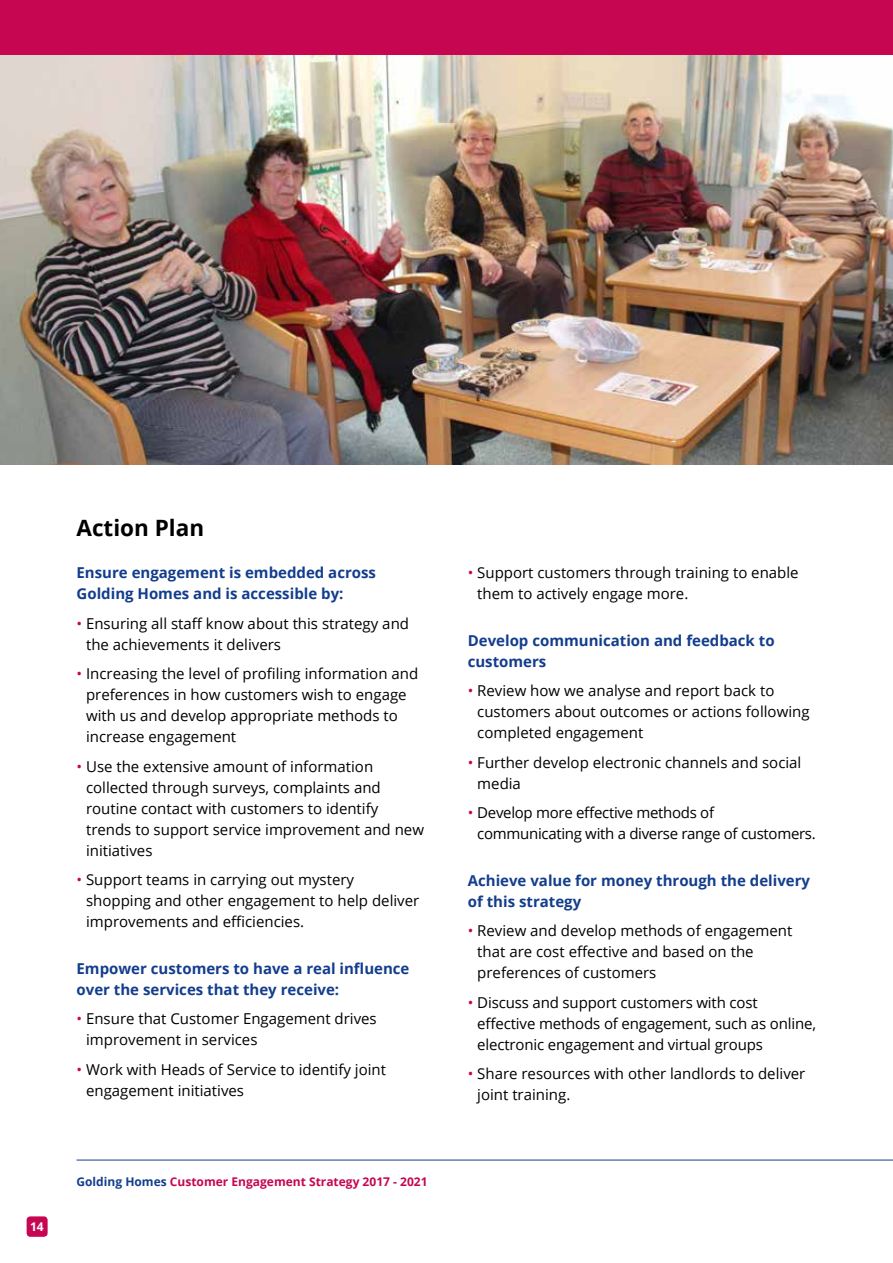
<style>
.page{position:relative;width:893px;height:1263px;background:#fff}
.page>*{position:absolute;margin:0;border:0;box-sizing:border-box;transform-origin:0 0}
.t1{font:700 22.5px "Open Sans";color:#000}
.t2{font:15px/21px "Open Sans";color:#000}
.t3{font:700 15px/21px "Open Sans";color:#133d8d}
.t4{font:15px/21px "Open Sans";letter-spacing:-.02em;color:#000}
.t5{font:700 12px "Open Sans";color:#c60651}
.t6{font:700 12px "Open Sans";color:#fff}
.s1{color:#c60651}
.s2{color:#133d8d}
</style>
<div class="page">
<img style="left:0;top:54px;width:893px;height:411px">
<div style="left:0;top:0;width:893px;height:54px;background:#c60651"></div>
<hr style="left:77px;top:1160px;width:816px;height:1px;background:#133d8d">
<div style="left:27px;top:1216px;width:21px;height:21px;background:#c60651;border-radius:4px"></div>
<p class="t6" style="left:30px;top:1218px;width:15px">14</p>
<h1 class="t1" style="left:77px;top:512px;width:129px">Action Plan</h1>
<p class="t3" style="left:77px;top:562px;width:301px">Ensure engagement is embedded across<br>Golding Homes and is accessible by:</p>
<p class="t2" style="left:86px;top:612px;width:324px;text-indent:-10px"><span class="s1">•</span> Ensuring all staff know about this strategy and the achievements it delivers</p>
<p class="t2" style="left:86px;top:663px;width:334px;text-indent:-10px"><span class="s1">•</span> Increasing the level of profiling information and preferences in how customers wish to engage with us and develop appropriate methods to increase engagement</p>
<p class="t2" style="left:86px;top:755px;width:339px;text-indent:-10px"><span class="s1">•</span> Use the extensive amount of information collected through surveys, complaints and routine contact with customers to identify trends to support service improvement and new initiatives</p>
<p class="t2" style="left:86px;top:869px;width:335px;text-indent:-10px"><span class="s1">•</span> Support teams in carrying out mystery shopping and other engagement to help deliver improvements and efficiencies.</p>
<p class="t3" style="left:77px;top:957px;width:334px">Empower customers to have a real influence over the services that they receive:</p>
<p class="t2" style="left:86px;top:1008px;width:292px;text-indent:-10px"><span class="s1">•</span> Ensure that Customer Engagement drives improvement in services</p>
<p class="t2" style="left:86px;top:1058px;width:302px;text-indent:-10px"><span class="s1">•</span> Work with Heads of Service to identify joint engagement initiatives</p>
<p class="t5" style="left:77px;top:1173px;width:353px"><span class="s2">Golding Homes</span> Customer Engagement Strategy 2017 - 2021</p>
<p class="t2" style="left:477px;top:562px;width:323px;text-indent:-10px"><span class="s1">•</span> Support customers through training to enable them to actively engage more.</p>
<p class="t3" style="left:468px;top:629px;width:308px">Develop communication and feedback to customers</p>
<p class="t2" style="left:477px;top:680px;width:334px;text-indent:-10px"><span class="s1">•</span> Review how we analyse and report back to customers about outcomes or actions following completed engagement</p>
<p class="t2" style="left:477px;top:751px;width:326px;text-indent:-10px"><span class="s1">•</span> Further develop electronic channels and social media</p>
<p class="t4" style="left:477px;top:802px;width:340px;text-indent:-10px"><span class="s1">•</span> Develop more effective methods of communicating with a diverse range of customers.</p>
<p class="t3" style="left:468px;top:869px;width:344px">Achieve value for money through the delivery of this strategy</p>
<p class="t2" style="left:477px;top:920px;width:317px;text-indent:-10px"><span class="s1">•</span> Review and develop methods of engagement that are cost effective and based on the preferences of customers</p>
<p class="t2" style="left:477px;top:991px;width:340px;text-indent:-10px"><span class="s1">•</span> Discuss and support customers with cost effective methods of engagement, such as online, electronic engagement and virtual groups</p>
<p class="t2" style="left:477px;top:1063px;width:330px;text-indent:-10px"><span class="s1">•</span> Share resources with other landlords to deliver joint training.</p>
</div>
